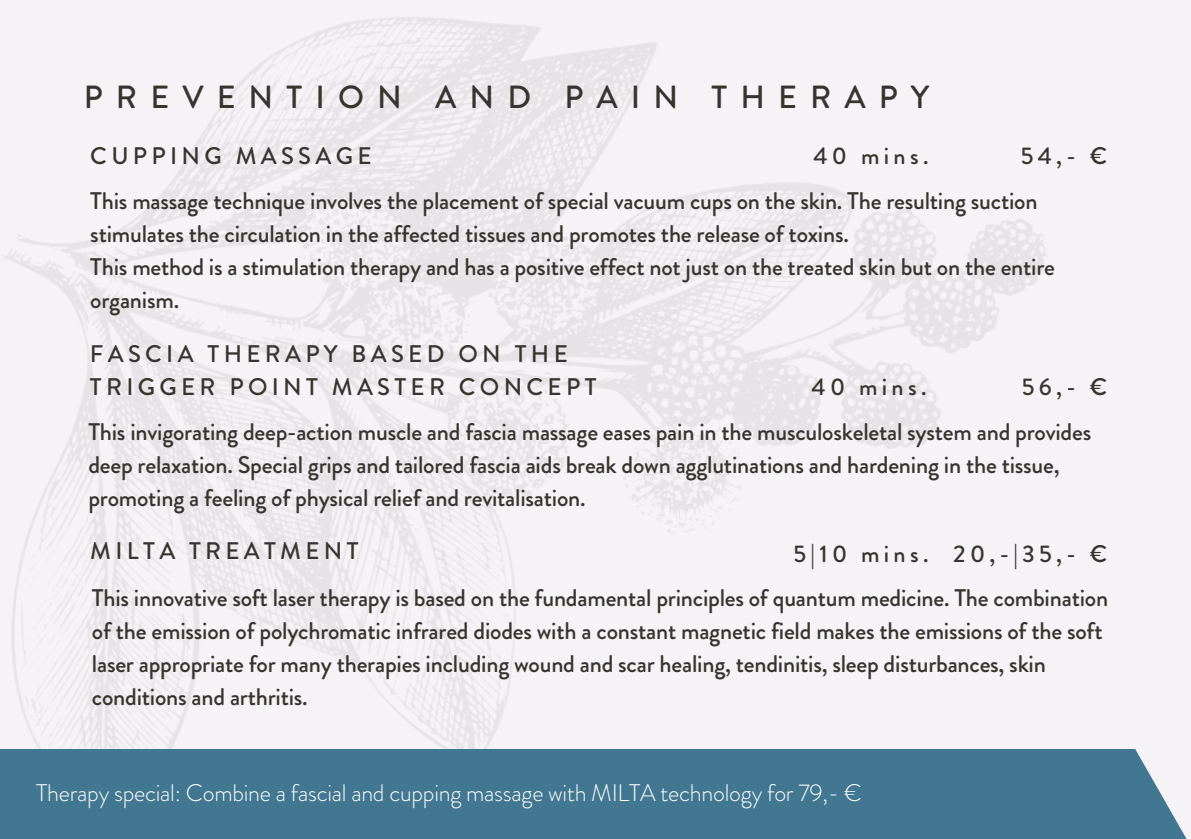
<style>
.page{position:relative;width:1191px;height:839px;background:#fff}
.page>*{position:absolute;margin:0;border:0;box-sizing:border-box;transform-origin:0 0}
.t1{font:500 32px "Brandon Grotesque";letter-spacing:.41em;color:#373430}
.t2{font:500 24px/33px "Brandon Grotesque";letter-spacing:-.01em;color:#373430}
.t3{font:500 24px/33px "Brandon Grotesque";letter-spacing:.18em;color:#373430}
.t4{font:300 24px "Brandon Grotesque";letter-spacing:-.01em;color:#fff}
</style>
<div class="page">
<div style="left:0;top:0;width:1191px;height:838px;background:linear-gradient(to right,#efedef,#f4f2f4)"></div>
<div style="left:0;top:749px;width:1191px;height:89px;background:#427791"></div>
<svg style="left:1135px;top:749px;width:56px;height:89px;fill:#f5f3f5"></svg>
<h1 class="t1" style="left:84px;top:75px;width:847px">PREVENTION AND PAIN THERAPY</h1>
<p class="t2" style="left:90px;top:134px;width:1018px;line-height:44.8px;text-indent:930px">54,- €<br>This massage technique involves the placement of special vacuum cups on the skin. The resulting suction</p>
<p class="t2" style="left:90px;top:217px;width:966px">stimulates the circulation in the affected tissues and promotes the release of toxins.<br>This method is a stimulation therapy and has a positive effect not just on the treated skin but on the entire organism.</p>
<p class="t3" style="left:90px;top:140px;width:283px">CUPPING MASSAGE</p>
<p class="t2" style="left:813px;top:140px;width:117px">40 mins.</p>
<p class="t3" style="left:90px;top:337px;width:508px">FASCIA THERAPY BASED ON THE<br>TRIGGER POINT MASTER CONCEPT</p>
<p class="t2" style="left:1022px;top:370px;width:87px">56,- €</p>
<p class="t2" style="left:88px;top:365px;width:1004px;line-height:44.6px;text-indent:723px">40 mins.<br>This invigorating deep-action muscle and fascia massage eases pain in the musculoskeletal system and provides</p>
<p class="t2" style="left:88px;top:448px;width:973px">deep relaxation. Special grips and tailored fascia aids break down agglutinations and hardening in the tissue, promoting a feeling of physical relief and revitalisation.</p>
<p class="t3" style="left:90px;top:535px;width:270px">MILTA TREATMENT</p>
<p class="t2" style="left:953px;top:537px;width:155px">20,-|35,- €</p>
<p class="t2" style="left:92px;top:531px;width:1018px;line-height:44.6px;text-indent:702px">5|10 mins.<br>This innovative soft laser therapy is based on the fundamental principles of quantum medicine. The combination</p>
<p class="t2" style="left:92px;top:615px;width:1012px">of the emission of polychromatic infrared diodes with a constant magnetic field makes the emissions of the soft laser appropriate for many therapies including wound and scar healing, tendinitis, sleep disturbances, skin conditions and arthritis.</p>
<p class="t4" style="left:36px;top:775px;width:827px">Therapy special: Combine a fascial and cupping massage with MILTA technology for 79,- €</p>
</div>
